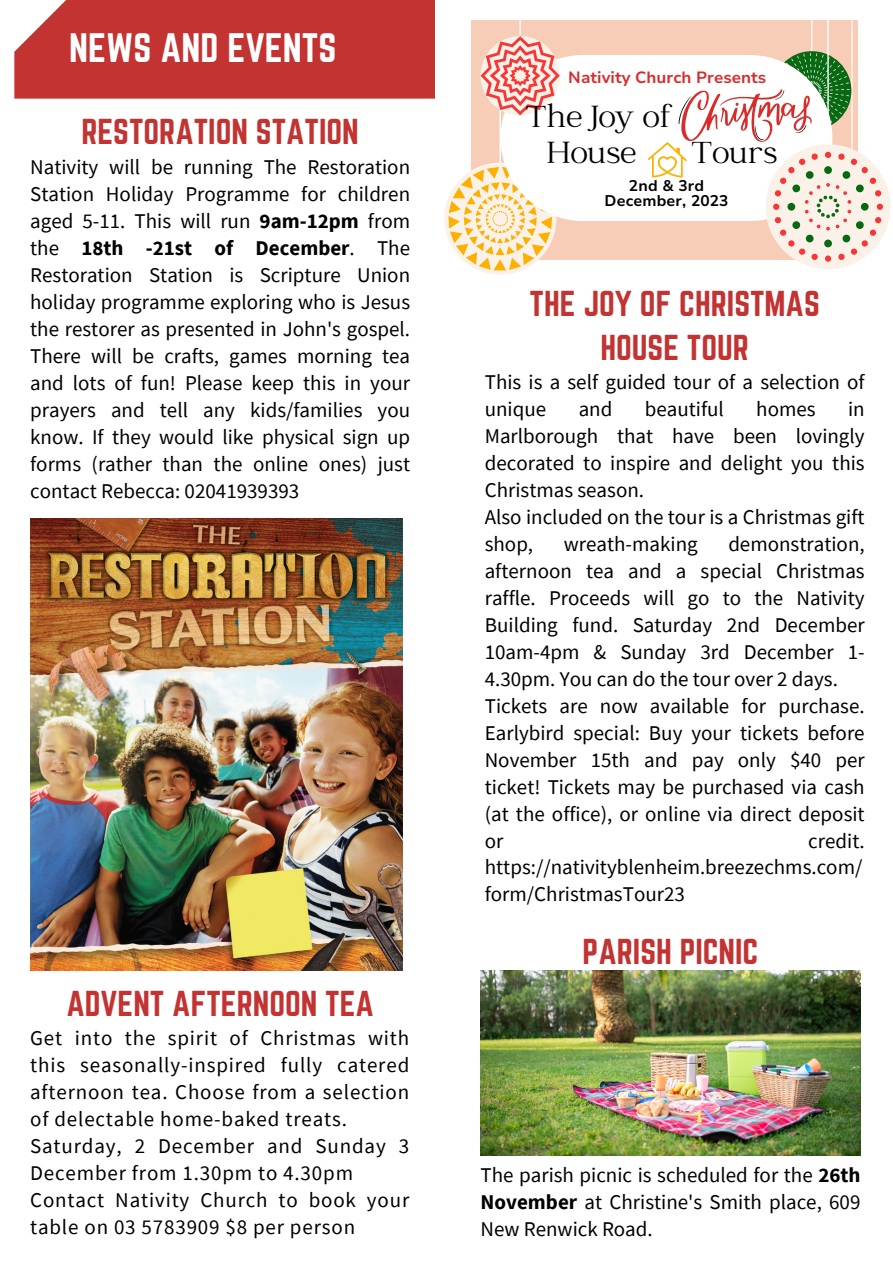
<style>
.page{position:relative;width:893px;height:1264px;background:#fff}
.page>*{position:absolute;margin:0;border:0;box-sizing:border-box;transform-origin:0 0}
.t1{font:36px "Norwester";color:#fff}
.t2{font:33.6px "Catchy Mager";letter-spacing:.01em;color:#000001}
.t3{font:31.5px "Norwester";color:#c23331}
.t4{font:21px/27px "Source Sans Pro";color:#000;text-align:justify}
.t5{font:21px/27px "Source Sans Pro";letter-spacing:.04em;color:#000}
.t6{font:700 16.35px "Nunito Sans 10 pt";color:#d82c2c}
.t7{font:700 15.45px/14.5px "Nunito Sans 10 pt";letter-spacing:.01em;color:#000001;text-align:center}
.s1{font-weight:700}
</style>
<div class="page">
<div style="left:14px;top:0;width:421px;height:99px;background:#c23331"></div>
<img style="left:480px;top:970px;width:380px;height:184px">
<div style="left:471px;top:20px;width:386px;height:239px;background:#f8cdb7"></div>
<hr style="left:851px;top:8px;width:1px;height:151px;background:#fff">
<hr style="left:499px;top:57px;width:2px;height:124px;background:#fff">
<div style="left:444px;top:162px;width:112px;height:113px;background:#faf2e9;border-radius:50%"></div>
<svg style="left:448px;top:167px;width:104px;height:103px"></svg>
<hr style="left:811px;top:7px;width:1px;height:59px;background:#fff">
<div style="left:500px;top:55px;width:332px;height:166px;background:#fff;border-radius:82px"></div>
<hr style="left:519px;top:7px;width:1px;height:34px;background:#fff">
<svg style="left:480px;top:36px;width:79px;height:79px"></svg>
<hr style="left:827px;top:0;width:1px;height:159px;background:#fff">
<div style="left:765px;top:144px;width:125px;height:125px;background:#faf2e9;border-radius:50%"></div>
<svg style="left:647px;top:53px;width:236px;height:209px"></svg>
<img style="left:30px;top:518px;width:372px;height:452px">
<p class="t1" style="left:69px;top:26px;width:269px">NEWS AND EVENTS</p>
<p class="t3" style="left:81px;top:113px;width:279px">RESTORATION STATION</p>
<p class="t4" style="left:30px;top:153px;width:381px">Nativity will be running The Restoration Station Holiday Programme for children aged 5-11. This will run <span class="s1">9am-12pm</span> from the <span class="s1">18th -21st of December</span>. The Restoration Station is Scripture Union holiday programme exploring who is Jesus the restorer as presented in John's gospel.<br>There will be crafts, games morning tea and lots of fun! Please keep this in your prayers and tell any kids/families you know. If they would like physical sign up forms (rather than the online ones) just contact Rebecca: 02041939393</p>
<p class="t3" style="left:66px;top:984px;width:309px">ADVENT AFTERNOON TEA</p>
<p class="t4" style="left:30px;top:1024px;width:380px">Get into the spirit of Christmas with this seasonally-inspired fully catered afternoon tea. Choose from a selection of delectable home-baked treats.</p>
<p class="t5" style="left:30px;top:1132px;width:380px">Saturday, 2 December and Sunday 3<br>December from 1.30pm to 4.30pm</p>
<p class="t5" style="left:30px;top:1186px;width:380px">Contact Nativity Church to book your table on 03 5783909 $8 per person</p>
<p class="t6" style="left:568px;top:66px;width:199px">Nativity Church Presents</p>
<p class="t2" style="left:525px;top:100px;width:147px">The Joy of</p>
<p class="t2" style="left:546px;top:136px;width:92px">House</p>
<p class="t2" style="left:691px;top:136px;width:87px">Tours</p>
<p class="t7" style="left:604px;top:179px;width:125px">2nd &amp; 3rd<br>December, 2023</p>
<p class="t3" style="left:529px;top:284px;width:292px">THE JOY OF CHRISTMAS</p>
<p class="t3" style="left:600px;top:328px;width:150px">HOUSE TOUR</p>
<p class="t4" style="left:484px;top:368px;width:381px">This is a self guided tour of a selection of unique</p>
<p class="t4" style="left:578px;top:394px;width:35px">and</p>
<p class="t4" style="left:644px;top:394px;width:81px">beautiful</p>
<p class="t4" style="left:756px;top:394px;width:61px">homes</p>
<p class="t4" style="left:484px;top:394px;width:381px;text-indent:363px">in Marlborough that have been lovingly decorated to inspire and delight you this Christmas season.</p>
<p class="t4" style="left:484px;top:502px;width:381px">Also included on the tour is a Christmas gift shop,</p>
<p class="t4" style="left:484px;top:529px;width:381px;text-indent:243px">demonstration, afternoon tea and a special Christmas raffle. Proceeds will go to the Nativity Building fund. Saturday 2nd December 10am-4pm &amp; Sunday 3rd December 1- 4.30pm. You can do the tour over 2 days.</p>
<p class="t4" style="left:484px;top:691px;width:381px">Tickets are now available for purchase.<br>Earlybird special: Buy your tickets before November 15th and pay only $40 per ticket! Tickets may be purchased via cash (at the office), or online via direct deposit or</p>
<p class="t4" style="left:563px;top:529px;width:135px">wreath-making</p>
<p class="t4" style="left:484px;top:826px;width:381px;text-indent:323px">credit. https://nativityblenheim.breezechms.com/ form/ChristmasTour23</p>
<p class="t3" style="left:582px;top:932px;width:177px">PARISH PICNIC</p>
<p class="t4" style="left:480px;top:1161px;width:381px">The parish picnic is scheduled for the <span class="s1">26th November</span> at Christine's Smith place, 609<br>New Renwick Road.</p>
</div>
